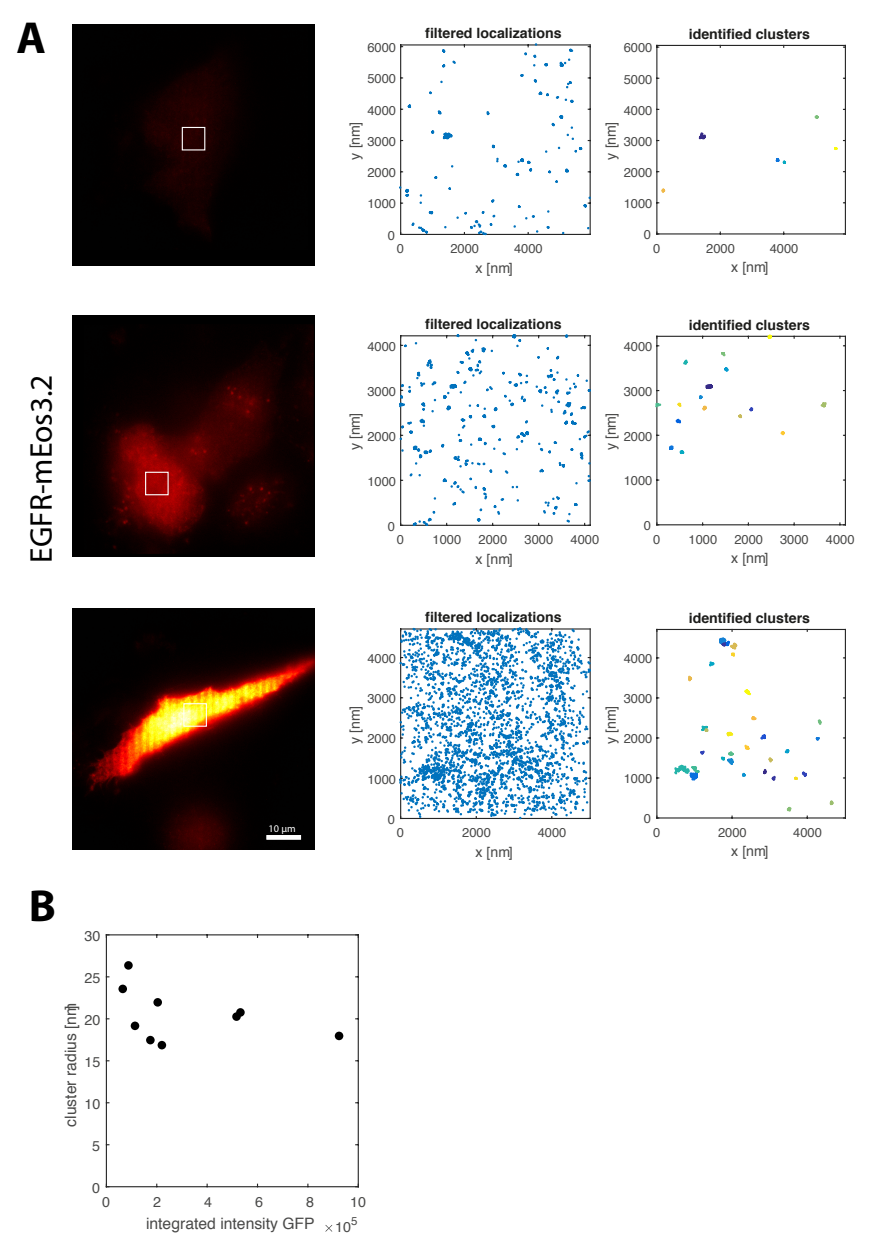
<style>
.page{position:relative;width:878px;height:1256px;background:#fff}
.page>*{position:absolute;margin:0;border:0;box-sizing:border-box;transform-origin:0 0}
.t1{font:700 45px "Myriad Pro";color:#000}
.t2{font:31.5px "Myriad Pro";color:#000}
.t3{font:15.75px "Helvetica";color:#4a4a49}
.t4{font:700 14.17px "Helvetica";color:#1d1d1b}
.t5{font:14.17px "Helvetica";color:#4a4a49}
.t6{font:12.83px "Helvetica";color:#4a4a49}
.t7{font:10.35px "Myriad Pro";color:#fff}
</style>
<div class="page">
<img style="left:73px;top:315px;width:241px;height:241px">
<img style="left:73px;top:608px;width:241px;height:241px">
<img style="left:73px;top:24px;width:241px;height:242px">
<hr style="left:106px;top:934px;width:252px;height:1px;background:#262626">
<hr style="left:106px;top:1186px;width:252px;height:1px;background:#262626">
<svg style="left:325px;top:1225px;width:7px;height:6px"></svg>
<hr style="left:358px;top:934px;width:1px;height:252px;background:#262626">
<hr style="left:106px;top:934px;width:1px;height:252px;background:#262626">
<div style="left:131px;top:1021px;width:8px;height:9px;background:#000;border-radius:50%"></div>
<svg style="left:146px;top:1035px;width:9px;height:9px"></svg>
<div style="left:232px;top:1012px;width:9px;height:8px;background:#000;border-radius:50%"></div>
<div style="left:153px;top:998px;width:9px;height:8px;background:#000;border-radius:50%"></div>
<div style="left:124px;top:961px;width:9px;height:8px;background:#000;border-radius:50%"></div>
<div style="left:236px;top:1008px;width:9px;height:8px;background:#000;border-radius:50%"></div>
<div style="left:118px;top:984px;width:9px;height:9px;background:#000;border-radius:50%"></div>
<div style="left:158px;top:1040px;width:8px;height:9px;background:#000;border-radius:50%"></div>
<div style="left:335px;top:1031px;width:8px;height:9px;background:#000;border-radius:50%"></div>
<svg style="left:399px;top:43px;width:192px;height:193px"></svg>
<hr style="left:657px;top:45px;width:188px;height:1px;background:#262626">
<hr style="left:657px;top:233px;width:188px;height:1px;background:#262626">
<hr style="left:844px;top:45px;width:1px;height:189px;background:#262626">
<hr style="left:656px;top:45px;width:1px;height:189px;background:#262626">
<svg style="left:698px;top:132px;width:7px;height:7px"></svg>
<svg style="left:814px;top:115px;width:4px;height:4px"></svg>
<svg style="left:775px;top:158px;width:11px;height:6px"></svg>
<svg style="left:661px;top:189px;width:4px;height:4px"></svg>
<svg style="left:399px;top:334px;width:192px;height:192px"></svg>
<hr style="left:657px;top:336px;width:188px;height:1px;background:#262626">
<hr style="left:657px;top:524px;width:188px;height:1px;background:#262626">
<hr style="left:844px;top:336px;width:1px;height:189px;background:#262626">
<hr style="left:656px;top:336px;width:1px;height:189px;background:#262626">
<svg style="left:749px;top:407px;width:4px;height:4px"></svg>
<svg style="left:699px;top:395px;width:3px;height:4px"></svg>
<svg style="left:724px;top:367px;width:4px;height:5px"></svg>
<svg style="left:679px;top:450px;width:5px;height:4px"></svg>
<svg style="left:675px;top:419px;width:6px;height:4px"></svg>
<svg style="left:683px;top:359px;width:4px;height:5px"></svg>
<svg style="left:655px;top:403px;width:6px;height:4px"></svg>
<svg style="left:721px;top:352px;width:4px;height:4px"></svg>
<svg style="left:705px;top:384px;width:8px;height:5px"></svg>
<svg style="left:669px;top:445px;width:4px;height:5px"></svg>
<svg style="left:820px;top:402px;width:6px;height:5px"></svg>
<svg style="left:738px;top:414px;width:4px;height:4px"></svg>
<svg style="left:702px;top:406px;width:4px;height:4px"></svg>
<svg style="left:780px;top:431px;width:4px;height:4px"></svg>
<svg style="left:677px;top:402px;width:4px;height:5px"></svg>
<svg style="left:767px;top:334px;width:5px;height:5px"></svg>
<svg style="left:399px;top:627px;width:192px;height:192px"></svg>
<hr style="left:657px;top:629px;width:188px;height:1px;background:#262626">
<hr style="left:657px;top:817px;width:188px;height:1px;background:#262626">
<hr style="left:844px;top:629px;width:1px;height:189px;background:#262626">
<hr style="left:656px;top:629px;width:1px;height:189px;background:#262626">
<svg style="left:817px;top:719px;width:4px;height:6px"></svg>
<svg style="left:786px;top:806px;width:5px;height:5px"></svg>
<svg style="left:829px;top:800px;width:4px;height:5px"></svg>
<svg style="left:751px;top:716px;width:5px;height:4px"></svg>
<svg style="left:815px;top:737px;width:5px;height:3px"></svg>
<svg style="left:784px;top:749px;width:5px;height:4px"></svg>
<svg style="left:726px;top:731px;width:7px;height:5px"></svg>
<svg style="left:700px;top:750px;width:4px;height:4px"></svg>
<svg style="left:763px;top:769px;width:12px;height:11px"></svg>
<svg style="left:744px;top:744px;width:5px;height:5px"></svg>
<svg style="left:768px;top:757px;width:5px;height:5px"></svg>
<svg style="left:744px;top:689px;width:7px;height:6px"></svg>
<svg style="left:701px;top:725px;width:7px;height:7px"></svg>
<svg style="left:709px;top:637px;width:28px;height:29px"></svg>
<svg style="left:688px;top:675px;width:4px;height:6px"></svg>
<svg style="left:794px;top:771px;width:13px;height:9px"></svg>
<svg style="left:760px;top:734px;width:5px;height:5px"></svg>
<svg style="left:720px;top:751px;width:13px;height:14px"></svg>
<svg style="left:674px;top:764px;width:25px;height:16px"></svg>
<div style="left:182px;top:127px;width:23px;height:23px;border:1px solid #fff"></div>
<div style="left:145px;top:471px;width:24px;height:24px;border:1px solid #fff"></div>
<div style="left:183px;top:703px;width:24px;height:23px;border:1px solid #fff"></div>
<hr style="left:266px;top:835px;width:35px;height:4px;background:#fff">
<h1 class="t1" style="left:17px;top:9px;width:31px">A</h1>
<h2 class="t2" style="left:22px;top:562px;width:190px;rotate:-90deg">EGFR-mEos3.2</h2>
<p class="t4" style="left:425px;top:22px;width:138px">filtered localizations</p>
<p class="t4" style="left:688px;top:22px;width:123px">identified clusters</p>
<p class="t6" style="left:367px;top:38px;width:30px">6000</p>
<p class="t6" style="left:623px;top:38px;width:30px">6000</p>
<p class="t6" style="left:367px;top:69px;width:30px">5000</p>
<p class="t6" style="left:623px;top:69px;width:30px">5000</p>
<p class="t6" style="left:367px;top:100px;width:30px">4000</p>
<p class="t6" style="left:623px;top:100px;width:30px">4000</p>
<p class="t5" style="left:344px;top:159px;width:39px;rotate:-90deg">y [nm]</p>
<p class="t6" style="left:367px;top:131px;width:30px">3000</p>
<p class="t5" style="left:600px;top:159px;width:39px;rotate:-90deg">y [nm]</p>
<p class="t6" style="left:623px;top:131px;width:30px">3000</p>
<p class="t6" style="left:367px;top:163px;width:30px">2000</p>
<p class="t6" style="left:623px;top:162px;width:30px">2000</p>
<p class="t6" style="left:367px;top:194px;width:30px">1000</p>
<p class="t6" style="left:623px;top:194px;width:30px">1000</p>
<p class="t6" style="left:388px;top:225px;width:9px">0</p>
<p class="t6" style="left:644px;top:225px;width:9px">0</p>
<p class="t6" style="left:397px;top:239px;width:9px">0</p>
<p class="t6" style="left:450px;top:239px;width:30px">2000</p>
<p class="t6" style="left:514px;top:239px;width:30px">4000</p>
<p class="t5" style="left:475px;top:257px;width:39px">x [nm]</p>
<p class="t6" style="left:653px;top:238px;width:9px">0</p>
<p class="t6" style="left:706px;top:238px;width:30px">2000</p>
<p class="t6" style="left:769px;top:238px;width:30px">4000</p>
<p class="t5" style="left:731px;top:256px;width:39px">x [nm]</p>
<p class="t4" style="left:425px;top:313px;width:138px">filtered localizations</p>
<p class="t4" style="left:688px;top:313px;width:123px">identified clusters</p>
<p class="t6" style="left:367px;top:336px;width:30px">4000</p>
<p class="t6" style="left:623px;top:337px;width:30px">4000</p>
<p class="t6" style="left:367px;top:381px;width:30px">3000</p>
<p class="t6" style="left:623px;top:381px;width:30px">3000</p>
<p class="t5" style="left:344px;top:450px;width:39px;rotate:-90deg">y [nm]</p>
<p class="t6" style="left:367px;top:426px;width:30px">2000</p>
<p class="t5" style="left:600px;top:450px;width:39px;rotate:-90deg">y [nm]</p>
<p class="t6" style="left:623px;top:426px;width:30px">2000</p>
<p class="t6" style="left:367px;top:471px;width:30px">1000</p>
<p class="t6" style="left:623px;top:471px;width:30px">1000</p>
<p class="t6" style="left:388px;top:516px;width:9px">0</p>
<p class="t6" style="left:644px;top:515px;width:9px">0</p>
<p class="t6" style="left:397px;top:529px;width:9px">0</p>
<p class="t6" style="left:432px;top:529px;width:30px">1000</p>
<p class="t6" style="left:478px;top:529px;width:30px">2000</p>
<p class="t6" style="left:524px;top:529px;width:30px">3000</p>
<p class="t6" style="left:570px;top:529px;width:30px">4000</p>
<p class="t5" style="left:475px;top:547px;width:39px">x [nm]</p>
<p class="t6" style="left:653px;top:529px;width:9px">0</p>
<p class="t6" style="left:688px;top:529px;width:30px">1000</p>
<p class="t6" style="left:734px;top:529px;width:30px">2000</p>
<p class="t6" style="left:780px;top:529px;width:30px">3000</p>
<p class="t6" style="left:825px;top:529px;width:30px">4000</p>
<p class="t5" style="left:731px;top:547px;width:39px">x [nm]</p>
<h1 class="t1" style="left:29px;top:876px;width:29px">B</h1>
<p class="t5" style="left:85px;top:924px;width:17px">30</p>
<p class="t5" style="left:85px;top:966px;width:17px">25</p>
<p class="t3" style="left:58px;top:1126px;width:125px;rotate:-90deg">cluster radius [nm]</p>
<p class="t5" style="left:85px;top:1008px;width:17px">20</p>
<p class="t5" style="left:85px;top:1050px;width:17px">15</p>
<p class="t5" style="left:85px;top:1092px;width:17px">10</p>
<p class="t5" style="left:92px;top:1134px;width:9px">5</p>
<p class="t7" style="left:268px;top:821px;width:28px">10 µm</p>
<p class="t6" style="left:367px;top:648px;width:30px">4000</p>
<p class="t6" style="left:367px;top:688px;width:30px">3000</p>
<p class="t5" style="left:344px;top:743px;width:39px;rotate:-90deg">y [nm]</p>
<p class="t6" style="left:367px;top:729px;width:30px">2000</p>
<p class="t6" style="left:367px;top:769px;width:30px">1000</p>
<p class="t6" style="left:388px;top:809px;width:9px">0</p>
<p class="t4" style="left:425px;top:606px;width:138px">filtered localizations</p>
<p class="t6" style="left:397px;top:822px;width:9px">0</p>
<p class="t6" style="left:462px;top:822px;width:30px">2000</p>
<p class="t6" style="left:538px;top:822px;width:30px">4000</p>
<p class="t5" style="left:475px;top:841px;width:39px">x [nm]</p>
<p class="t5" style="left:92px;top:1176px;width:9px">0</p>
<p class="t5" style="left:102px;top:1191px;width:9px">0</p>
<p class="t5" style="left:153px;top:1191px;width:9px">2</p>
<p class="t5" style="left:204px;top:1191px;width:9px">4</p>
<p class="t5" style="left:255px;top:1191px;width:9px">6</p>
<p class="t5" style="left:306px;top:1191px;width:9px">8</p>
<p class="t5" style="left:350px;top:1191px;width:17px">10</p>
<p class="t3" style="left:146px;top:1211px;width:170px">integrated intensity GFP</p>
<p class="t5" style="left:335px;top:1215px;width:24px">10<sup>5</sup></p>
<p class="t6" style="left:623px;top:648px;width:30px">4000</p>
<p class="t6" style="left:623px;top:688px;width:30px">3000</p>
<p class="t5" style="left:600px;top:743px;width:39px;rotate:-90deg">y [nm]</p>
<p class="t6" style="left:623px;top:728px;width:30px">2000</p>
<p class="t6" style="left:623px;top:768px;width:30px">1000</p>
<p class="t6" style="left:644px;top:809px;width:9px">0</p>
<p class="t4" style="left:688px;top:606px;width:123px">identified clusters</p>
<p class="t6" style="left:653px;top:822px;width:9px">0</p>
<p class="t6" style="left:718px;top:822px;width:30px">2000</p>
<p class="t6" style="left:793px;top:822px;width:30px">4000</p>
<p class="t5" style="left:731px;top:840px;width:39px">x [nm]</p>
</div>
